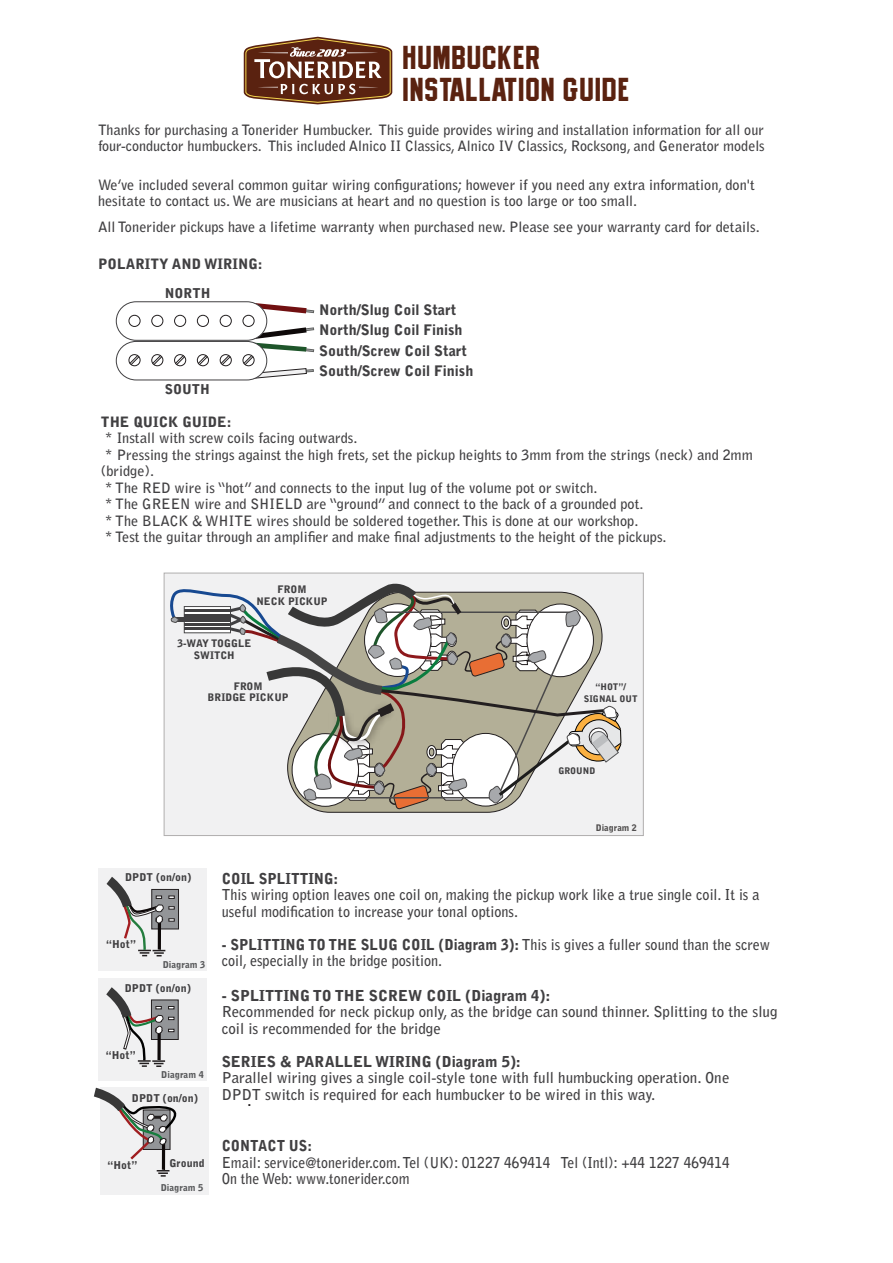
<style>
.page{position:relative;width:893px;height:1263px;background:#fff}
.page>*{position:absolute;margin:0;border:0;box-sizing:border-box;transform-origin:0 0}
.t1{font:700 29.7px/32px "LHF Old Block Cond";letter-spacing:-.01em;color:#5a2210}
.t2{font:700 15px/16.5px "Bell Gothic Std";color:#414042}
.t3{font:700 15px/16.5px "Bell Gothic Std";color:#414042;scale:.95 1}
.t4{font:700 15px/16.5px "Bell Gothic Std";color:#414042;scale:.92 1}
.t5{font:900 15px "Bell Gothic Std";color:#414042}
.t6{font:900 15px "Bell Gothic Std";color:#414042;scale:.95 1}
.t7{font:900 15px "Bell Gothic Std";color:#414042;scale:.92 1}
.t8{font:900 14.4px/20.2px "Bell Gothic Std";color:#414042}
.t9{font:700 14.25px/16.5px "Bell Gothic Std";color:#414042}
.t10{font:900 14.25px "Bell Gothic Std";color:#414042}
.t11{font:900 13.5px "Bell Gothic Std";color:#414042}
.t12{font:900 12px "Bell Gothic Std";color:#231f20}
.t13{font:900 10.65px "Bell Gothic Std";color:#414042}
.t14{font:900 10.35px/11.7px "Bell Gothic Std";color:#414042;text-align:center}
.t15{font:900 9.45px "Bell Gothic Std";color:#58595b}
.t16{font:900 9px/11.7px "Bell Gothic Std";color:#414042;text-align:center}
.t17{font:900 9px "Bell Gothic Std";color:#504e4e}
.s1{font-weight:900}
</style>
<div class="page">
<div style="left:164px;top:573px;width:479px;height:263px;background:#f1f1f2;border:1px solid #b0aeae"></div>
<div style="left:99px;top:868px;width:108px;height:103px;background:#f1f1f2"></div>
<div style="left:99px;top:979px;width:108px;height:102px;background:#f1f1f2"></div>
<div style="left:100px;top:1087px;width:108px;height:108px;background:#f1f1f2"></div>
<svg style="left:244px;top:37px;width:148px;height:67px"></svg>
<svg style="left:116px;top:301px;width:198px;height:80px"></svg>
<div style="left:151px;top:889px;width:28px;height:40px;background:#939598;border:1px solid #231f20"></div>
<svg style="left:106px;top:877px;width:68px;height:79px"></svg>
<div style="left:151px;top:999px;width:28px;height:41px;background:#939598;border:1px solid #231f20"></div>
<svg style="left:106px;top:987px;width:68px;height:80px"></svg>
<hr style="left:162px;top:1139px;width:3px;height:31px;background:#0e0909">
<svg style="left:157px;top:1170px;width:12px;height:6px"></svg>
<svg style="left:164px;top:578px;width:457px;height:232px"></svg>
<svg style="left:93px;top:1087px;width:84px;height:75px"></svg>
<h1 class="t1" style="left:403px;top:41px;width:229px">HUMBUCKER<br>INSTALLATION GUIDE</h1>
<p class="t9" style="left:98px;top:121px;width:668px">Thanks for purchasing a Tonerider Humbucker. This guide provides wiring and installation information for all our four-conductor humbuckers. This included Alnico II Classics, Alnico IV Classics, Rocksong, and Generator models</p>
<p class="t9" style="left:98px;top:176px;width:658px">We’ve included several common guitar wiring configurations; however if you need any extra information, don't hesitate to contact us. We are musicians at heart and no question is too large or too small.</p>
<p class="t9" style="left:98px;top:218px;width:663px">All Tonerider pickups have a lifetime warranty when purchased new. Please see your warranty card for details.</p>
<p class="t10" style="left:98px;top:256px;width:166px">POLARITY AND WIRING:</p>
<p class="t11" style="left:165px;top:285px;width:47px">NORTH</p>
<p class="t11" style="left:165px;top:382px;width:46px">SOUTH</p>
<p class="t8" style="left:319px;top:300px;width:145px">North/Slug Coil Start<br>North/Slug Coil Finish</p>
<p class="t8" style="left:319px;top:361px;width:156px">South/Screw Coil Finish</p>
<p class="t8" style="left:319px;top:341px;width:150px">South/Screw Coil Start</p>
<p class="t10" style="left:101px;top:413px;width:132px">THE QUICK GUIDE:</p>
<p class="t9" style="left:101px;top:430px;width:653px">* Install with screw coils facing outwards.<br>* Pressing the strings against the high frets, set the pickup heights to 3mm from the strings (neck) and 2mm (bridge).<br>* The RED wire is “hot” and connects to the input lug of the volume pot or switch.<br>* The GREEN wire and SHIELD are “ground” and connect to the back of a grounded pot.<br>* The BLACK &amp; WHITE wires should be soldered together. This is done at our workshop.<br>* Test the guitar through an amplifier and make final adjustments to the height of the pickups.</p>
<p class="t14" style="left:256px;top:583px;width:73px">FROM<br>NECK PICKUP</p>
<p class="t14" style="left:177px;top:638px;width:75px">3-WAY TOGGLE<br>SWITCH</p>
<p class="t14" style="left:208px;top:680px;width:83px">FROM<br>BRIDGE PICKUP</p>
<p class="t16" style="left:584px;top:681px;width:55px">“HOT”/<br>SIGNAL OUT</p>
<p class="t16" style="left:558px;top:765px;width:38px">GROUND</p>
<p class="t17" style="left:596px;top:822px;width:43px">Diagram 2</p>
<p class="t13" style="left:125px;top:871px;width:68px">DPDT (on/on)</p>
<p class="t13" style="left:106px;top:938px;width:31px">“Hot”</p>
<p class="t13" style="left:125px;top:982px;width:68px">DPDT (on/on)</p>
<p class="t15" style="left:163px;top:959px;width:44px">Diagram 3</p>
<p class="t13" style="left:106px;top:1049px;width:31px">“Hot”</p>
<p class="t13" style="left:132px;top:1092px;width:68px">DPDT (on/on)</p>
<p class="t15" style="left:161px;top:1069px;width:44px">Diagram 4</p>
<p class="t13" style="left:108px;top:1159px;width:31px">“Hot”</p>
<p class="t13" style="left:169px;top:1157px;width:37px">Ground</p>
<p class="t15" style="left:161px;top:1182px;width:44px">Diagram 5</p>
<p class="t6" style="left:222px;top:870px;width:124px">COIL SPLITTING:</p>
<p class="t3" style="left:222px;top:887px;width:567px">This wiring option leaves one coil on, making the pickup work like a true single coil. It is a useful modification to increase your tonal options.</p>
<p class="t3" style="left:222px;top:936px;width:579px"><span class="s1">- SPLITTING TO THE SLUG COIL (Diagram 3):</span> This is gives a fuller sound than the screw coil, especially in the bridge position.</p>
<p class="t5" style="left:222px;top:987px;width:330px">- SPLITTING TO THE SCREW COIL (Diagram 4):</p>
<p class="t2" style="left:222px;top:1004px;width:557px">Recommended for neck pickup only, as the bridge can sound thinner. Splitting to the slug coil is recommended for the bridge</p>
<p class="t5" style="left:222px;top:1052px;width:301px">SERIES &amp; PARALLEL WIRING (Diagram 5):</p>
<p class="t2" style="left:222px;top:1069px;width:509px">Parallel wiring gives a single coil-style tone with full humbucking operation. One<br>DPDT switch is required for each humbucker to be wired in this way.</p>
<p class="t12" style="left:248px;top:1095px;width:5px">.</p>
<p class="t7" style="left:222px;top:1137px;width:100px">CONTACT US:</p>
<p class="t4" style="left:222px;top:1154px;width:554px">Email: service@tonerider.com. Tel (UK): 01227 469414 Tel (Intl): +44 1227 469414<br>On the Web: www.tonerider.com</p>
</div>
